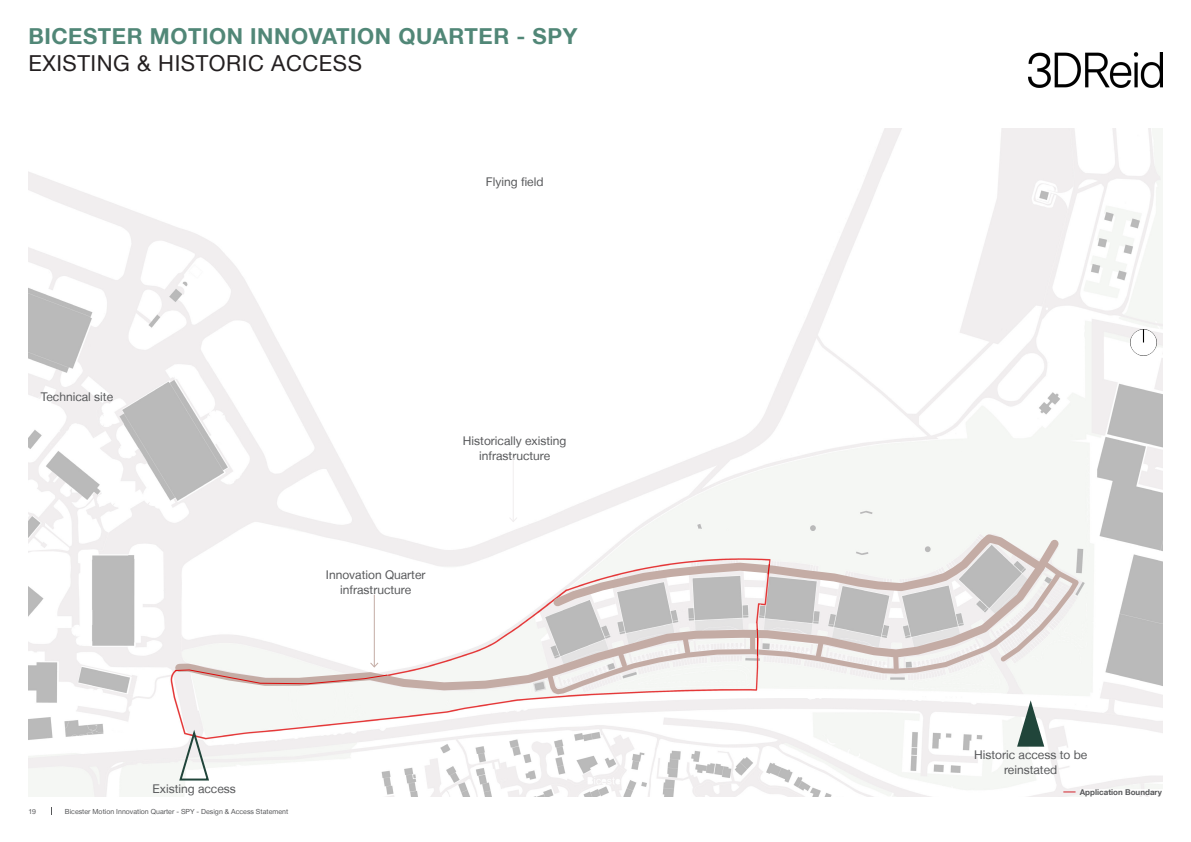
<style>
.page{position:relative;width:1191px;height:842px;background:#fff}
.page>*{position:absolute;margin:0;border:0;box-sizing:border-box;transform-origin:0 0}
.t1{font:700 22px "Helvetica Neue LT";letter-spacing:.025em;color:#518777}
.CHAPTER_Title{font:22px "Helvetica Neue LT";letter-spacing:.025em;color:#231f20}
.Body_Copy{font:12px/14.4px "Helvetica Neue LT";color:#57585a;text-align:center}
.BP_number{font:700 8px "Helvetica Neue LT";color:#57585a}
.t2{font:7px "Helvetica Neue LT";color:#57585a}
</style>
<div class="page">
<img style="left:1028px;top:53px;width:134px;height:34px">
<img style="left:28px;top:129px;width:1134px;height:668px">
<img style="left:1125px;top:324px;width:36px;height:36px">
<svg style="left:178px;top:731px;width:32px;height:50px"></svg>
<svg style="left:1017px;top:709px;width:27px;height:38px"></svg>
<svg style="left:171px;top:529px;width:881px;height:165px"></svg>
<hr style="left:374px;top:595px;width:1px;height:72px;background:#c4aca5">
<hr style="left:513px;top:458px;width:1px;height:64px;background:#f1eeef">
<svg style="left:508px;top:516px;width:10px;height:7px"></svg>
<svg style="left:543px;top:567px;width:540px;height:142px"></svg>
<svg style="left:1029px;top:533px;width:36px;height:46px"></svg>
<svg style="left:890px;top:648px;width:11px;height:26px"></svg>
<div style="left:750px;top:634px;width:5px;height:16px;background:#c4aca5"></div>
<svg style="left:679px;top:632px;width:14px;height:26px"></svg>
<svg style="left:614px;top:647px;width:17px;height:25px"></svg>
<svg style="left:812px;top:637px;width:15px;height:25px"></svg>
<svg style="left:1063px;top:791px;width:12px;height:1px"></svg>
<div style="left:1079px;top:789px;width:83px;height:6px;background:#fff"></div>
<svg style="left:175px;top:661px;width:213px;height:24px"></svg>
<svg style="left:767px;top:563px;width:3px;height:12px"></svg>
<svg style="left:756px;top:628px;width:2px;height:29px"></svg>
<h1 class="t1" style="left:28px;top:23px;width:550px">BICESTER MOTION INNOVATION QUARTER - SPY</h1>
<p class="CHAPTER_Title" style="left:28px;top:50px;width:335px">EXISTING &amp; HISTORIC ACCESS</p>
<p class="Body_Copy" style="left:486px;top:174px;width:59px">Flying field</p>
<p class="Body_Copy" style="left:41px;top:390px;width:74px">Technical site</p>
<p class="Body_Copy" style="left:463px;top:433px;width:105px">Historically existing infrastructure</p>
<p class="Body_Copy" style="left:326px;top:567px;width:101px">Innovation Quarter infrastructure</p>
<p class="t2" style="left:28px;top:807px;width:9px">19</p>
<p class="Body_Copy" style="left:152px;top:781px;width:85px">Existing access</p>
<p class="t2" style="left:65px;top:807px;width:225px">Bicester Motion Innovation Quarter - SPY - Design &amp; Access Statement</p>
<p class="Body_Copy" style="left:974px;top:747px;width:115px">Historic access to be reinstated</p>
<p class="BP_number" style="left:1079px;top:787px;width:84px">Application Boundary</p>
</div>
